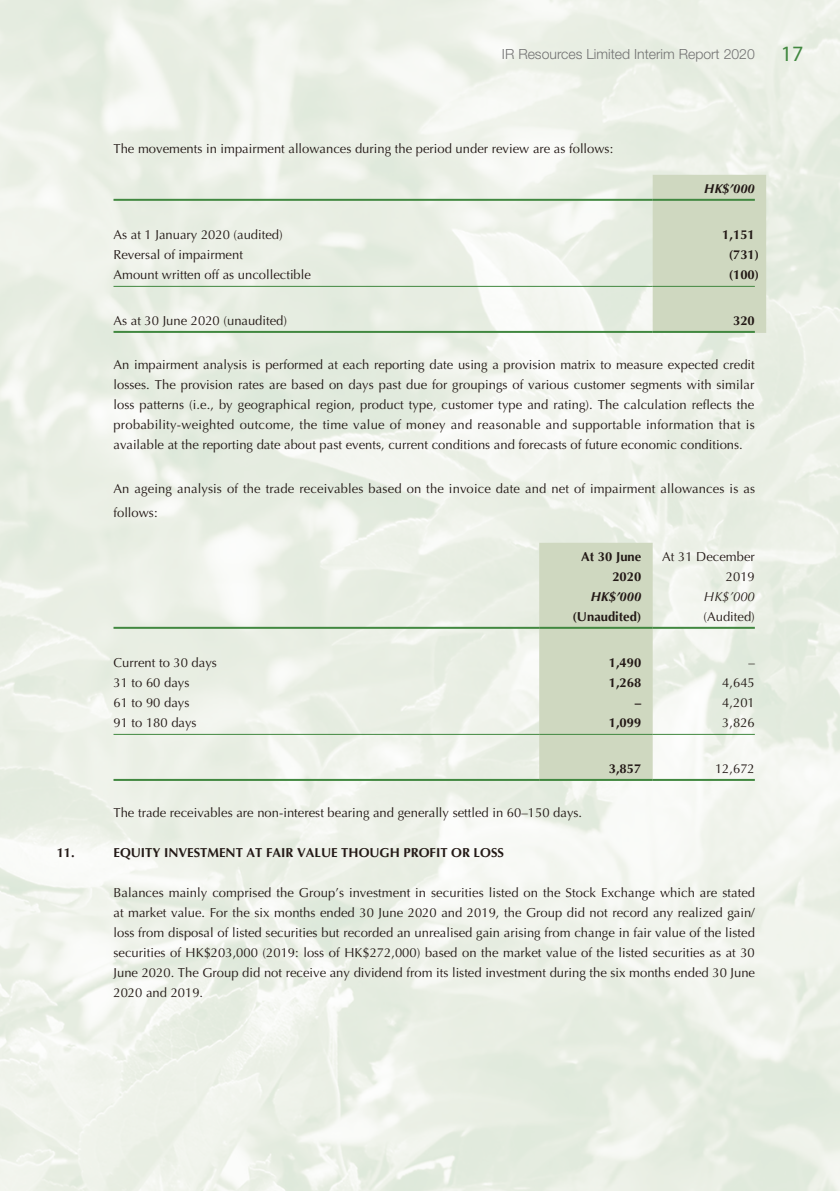
<style>
.page{position:relative;width:840px;height:1191px;background:#fff}
.page>*{position:absolute;margin:0;border:0;box-sizing:border-box;transform-origin:0 0}
.t1{font:300 14px "Helvetica Neue LT Std";color:#727272}
.t2{font:13px/20px "Optima LT Std";color:#231916;text-align:justify}
.t3{font:700 13px/20px "Optima LT Std";color:#231916;text-align:right}
.t4{font:italic 700 13px "Optima LT Std";color:#231916}
.t5{font:italic 13px "Optima LT Std";color:#231916}
.s1{font-family:"Myriad Pro";font-weight:400;font-size:22px;color:#418840}
</style>
<div class="page">
<img style="left:0;top:0;width:839px;height:1191px">
<div style="left:652px;top:175px;width:113px;height:158px;background:#cfd8c0"></div>
<hr style="left:113px;top:199px;width:539px;height:2px;background:#418840">
<hr style="left:652px;top:199px;width:102px;height:2px;background:#418840">
<hr style="left:113px;top:286px;width:539px;height:1px;background:#418840">
<hr style="left:652px;top:286px;width:102px;height:1px;background:#418840">
<hr style="left:113px;top:331px;width:539px;height:2px;background:#418840">
<hr style="left:652px;top:331px;width:102px;height:2px;background:#418840">
<div style="left:539px;top:543px;width:113px;height:236px;background:#cfd8c0"></div>
<hr style="left:113px;top:627px;width:426px;height:2px;background:#418840">
<hr style="left:539px;top:627px;width:113px;height:2px;background:#418840">
<hr style="left:652px;top:627px;width:102px;height:2px;background:#418840">
<hr style="left:113px;top:734px;width:426px;height:1px;background:#418840">
<hr style="left:539px;top:734px;width:113px;height:1px;background:#418840">
<hr style="left:652px;top:734px;width:102px;height:1px;background:#418840">
<hr style="left:113px;top:779px;width:426px;height:2px;background:#418840">
<hr style="left:539px;top:779px;width:113px;height:2px;background:#418840">
<hr style="left:652px;top:779px;width:102px;height:2px;background:#418840">
<p class="t1" style="left:501px;top:45px;width:303px">IR Resources Limited Interim Report 2020 <span class="s1">17</span></p>
<p class="t2" style="left:113px;top:138px;width:501px">The movements in impairment allowances during the period under review are as follows:</p>
<p class="t4" style="left:703px;top:180px;width:52px">HK$’000</p>
<p class="t2" style="left:113px;top:224px;width:171px">As at 1 January 2020 (audited)</p>
<p class="t3" style="left:721px;top:224px;width:34px">1,151</p>
<p class="t2" style="left:113px;top:244px;width:131px">Reversal of impairment</p>
<p class="t3" style="left:728px;top:244px;width:32px">(731)</p>
<p class="t2" style="left:113px;top:264px;width:199px">Amount written off as uncollectible</p>
<p class="t3" style="left:728px;top:264px;width:32px">(100)</p>
<p class="t2" style="left:113px;top:310px;width:175px">As at 30 June 2020 (unaudited)</p>
<p class="t3" style="left:732px;top:310px;width:23px">320</p>
<p class="t2" style="left:113px;top:354px;width:642px">An impairment analysis is performed at each reporting date using a provision matrix to measure expected credit losses. The provision rates are based on days past due for groupings of various customer segments with similar loss patterns (i.e., by geographical region, product type, customer type and rating). The calculation reflects the probability-weighted outcome, the time value of money and reasonable and supportable information that is available at the reporting date about past events, current conditions and forecasts of future economic conditions.</p>
<p class="t2" style="left:113px;top:476px;width:642px;line-height:24px">An ageing analysis of the trade receivables based on the invoice date and net of impairment allowances is as follows:</p>
<p class="t3" style="left:581px;top:546px;width:61px">At 30 June<br>2020</p>
<p class="t2" style="left:662px;top:546px;width:94px;text-align:right">At 31 December<br>2019</p>
<p class="t4" style="left:590px;top:588px;width:52px">HK$’000</p>
<p class="t5" style="left:703px;top:588px;width:52px">HK$’000</p>
<p class="t3" style="left:572px;top:606px;width:70px">(Unaudited)</p>
<p class="t2" style="left:703px;top:606px;width:53px">(Audited)</p>
<p class="t2" style="left:113px;top:652px;width:105px">Current to 30 days</p>
<p class="t3" style="left:608px;top:652px;width:34px">1,490</p>
<p class="t2" style="left:748px;top:652px;width:8px">–</p>
<p class="t2" style="left:113px;top:672px;width:77px">31 to 60 days</p>
<p class="t3" style="left:608px;top:672px;width:34px">1,268</p>
<p class="t2" style="left:721px;top:672px;width:34px">4,645</p>
<p class="t2" style="left:113px;top:692px;width:77px">61 to 90 days</p>
<p class="t3" style="left:634px;top:692px;width:8px">–</p>
<p class="t2" style="left:721px;top:692px;width:34px">4,201</p>
<p class="t2" style="left:113px;top:712px;width:85px">91 to 180 days</p>
<p class="t3" style="left:608px;top:712px;width:34px">1,099</p>
<p class="t2" style="left:721px;top:712px;width:34px">3,826</p>
<p class="t3" style="left:608px;top:758px;width:34px">3,857</p>
<p class="t2" style="left:714px;top:758px;width:41px">12,672</p>
<p class="t2" style="left:113px;top:802px;width:470px">The trade receivables are non-interest bearing and generally settled in 60–150 days.</p>
<p class="t3" style="left:57px;top:842px;width:20px">11.</p>
<p class="t3" style="left:113px;top:842px;width:392px">EQUITY INVESTMENT AT FAIR VALUE THOUGH PROFIT OR LOSS</p>
<p class="t2" style="left:113px;top:882px;width:642px">Balances mainly comprised the Group’s investment in securities listed on the Stock Exchange which are stated at market value. For the six months ended 30 June 2020 and 2019, the Group did not record any realized gain/ loss from disposal of listed securities but recorded an unrealised gain arising from change in fair value of the listed securities of HK$203,000 (2019: loss of HK$272,000) based on the market value of the listed securities as at 30<br>June 2020. The Group did not receive any dividend from its listed investment during the six months ended 30 June 2020 and 2019.</p>
</div>
